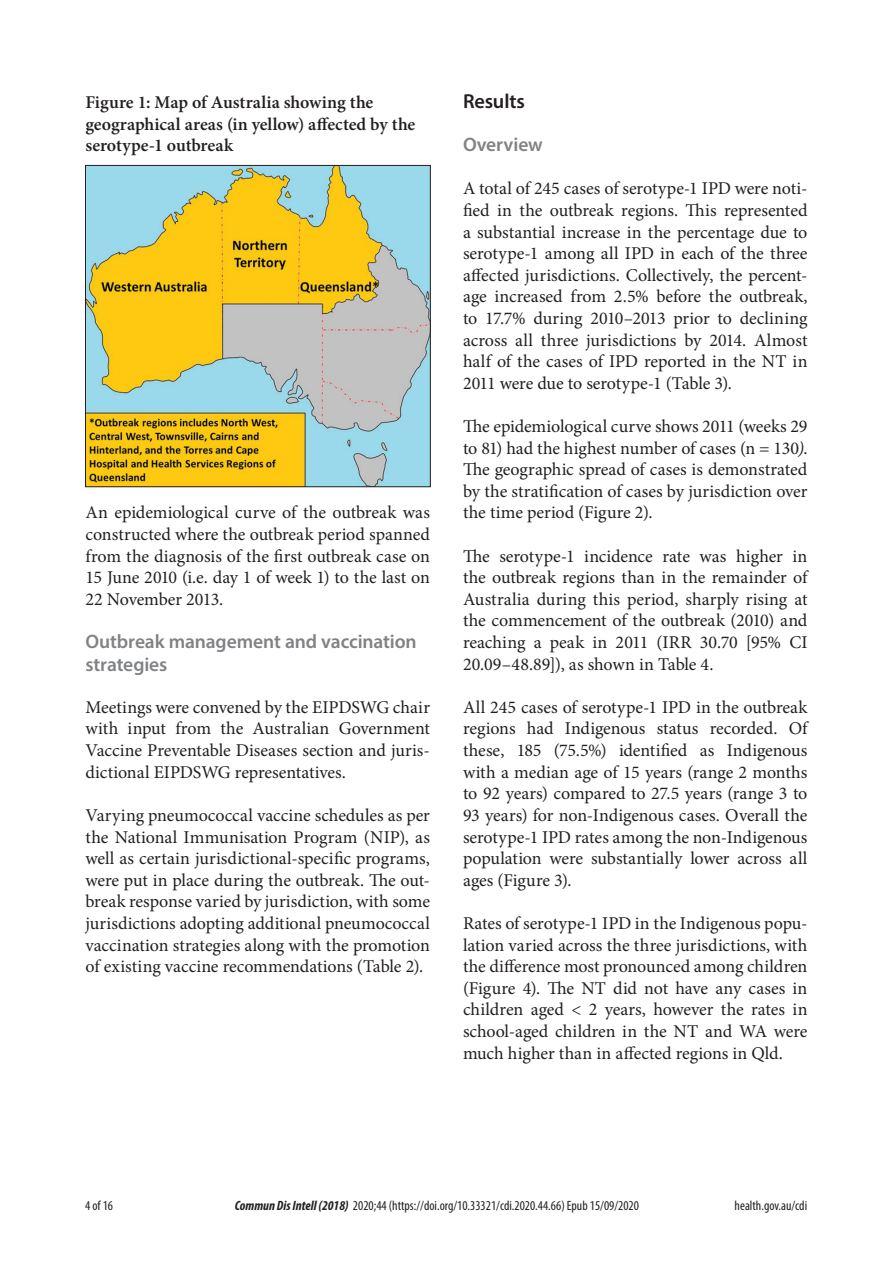
<style>
.page{position:relative;width:893px;height:1263px;background:#fff}
.page>*{position:absolute;margin:0;border:0;box-sizing:border-box;transform-origin:0 0}
.t1{font:600 20.25px "Myriad Pro";letter-spacing:-.005em;color:#231f20}
.t2{font:600 19.5px/23.4px "Myriad Pro";letter-spacing:-.005em;color:#808285}
.t3{font:18px/21.6px "Minion Pro";letter-spacing:-.005em;color:#231f20;text-align:justify}
.Figure_Title{font:600 18px/21.6px "Minion Pro";color:#231f20}
.t4{font:condensed 13.5px "Myriad Pro";color:#231f20}
.s1{font-style:italic}
.s2{font-weight:700;font-style:italic}
</style>
<div class="page">
<img style="left:87px;top:167px;width:341px;height:318px">
<div style="left:85px;top:165px;width:345px;height:322px;border:1px solid #231f20"></div>
<p class="Figure_Title" style="left:86px;top:91px;width:331px">Figure 1: Map of Australia showing the geographical areas (in yellow) affected by the serotype-1 outbreak</p>
<p class="t3" style="left:86px;top:502px;width:346px">An epidemiological curve of the outbreak was constructed where the outbreak period spanned from the diagnosis of the first outbreak case on 15 June 2010 (i.e. day 1 of week 1) to the last on 22 November 2013.</p>
<h2 class="t2" style="left:86px;top:629px;width:333px">Outbreak management and vaccination strategies</h2>
<p class="t3" style="left:86px;top:696px;width:346px">Meetings were convened by the EIPDSWG chair with input from the Australian Government Vaccine Preventable Diseases section and juris&shy;dictional EIPDSWG representatives.</p>
<p class="t3" style="left:86px;top:804px;width:346px">Varying pneumococcal vaccine schedules as per the National Immunisation Program (NIP), as well as certain jurisdictional-specific programs, were put in place during the outbreak. The out&shy;break response varied by jurisdiction, with some jurisdictions adopting additional pneumococcal vaccination strategies along with the promotion of existing vaccine recommendations (Table 2).</p>
<h1 class="t1" style="left:463px;top:88px;width:63px">Results</h1>
<h2 class="t2" style="left:463px;top:132px;width:81px">Overview</h2>
<p class="t3" style="left:463px;top:178px;width:346px">A total of 245 cases of serotype-1 IPD were noti&shy;fied in the outbreak regions. This represented a substantial increase in the percentage due to serotype-1 among all IPD in each of the three affected jurisdictions. Collectively, the percent&shy;age increased from 2.5% before the outbreak, to 17.7% during 2010–2013 prior to declining across all three jurisdictions by 2014. Almost half of the cases of IPD reported in the NT in 2011 were due to serotype-1 (Table 3).</p>
<p class="t3" style="left:463px;top:416px;width:346px">The epidemiological curve shows 2011 (weeks 29 to 81) had the highest number of cases (n = 130<span class="s1">)</span>.<br>The geographic spread of cases is demonstrated by the stratification of cases by jurisdiction over the time period (Figure 2).</p>
<p class="t3" style="left:463px;top:545px;width:346px">The serotype-1 incidence rate was higher in the outbreak regions than in the remainder of Australia during this period, sharply rising at the commencement of the outbreak (2010) and reaching a peak in 2011 (IRR 30.70 [95% CI 20.09–48.89]), as shown in Table 4.</p>
<p class="t3" style="left:463px;top:696px;width:346px">All 245 cases of serotype-1 IPD in the outbreak regions had Indigenous status recorded. Of these, 185 (75.5%) identified as Indigenous with a median age of 15 years (range 2 months to 92 years) compared to 27.5 years (range 3 to 93 years) for non-Indigenous cases. Overall the serotype-1 IPD rates among the non-Indigenous population were substantially lower across all ages (Figure 3).</p>
<p class="t3" style="left:463px;top:912px;width:346px">Rates of serotype-1 IPD in the Indigenous popu&shy;lation varied across the three jurisdictions, with the difference most pronounced among children (Figure 4). The NT did not have any cases in children aged &lt; 2 years, however the rates in school-aged children in the NT and WA were much higher than in affected regions in Qld.</p>
<p class="t4" style="left:85px;top:1197px;width:30px">4 of 16</p>
<p class="t4" style="left:235px;top:1197px;width:406px"><span class="s2">Commun Dis Intell (2018)</span> 2020;44 (https://doi.org/10.33321/cdi.2020.44.66) Epub 15/09/2020</p>
<p class="t4" style="left:735px;top:1197px;width:74px">health.gov.au/cdi</p>
</div>
